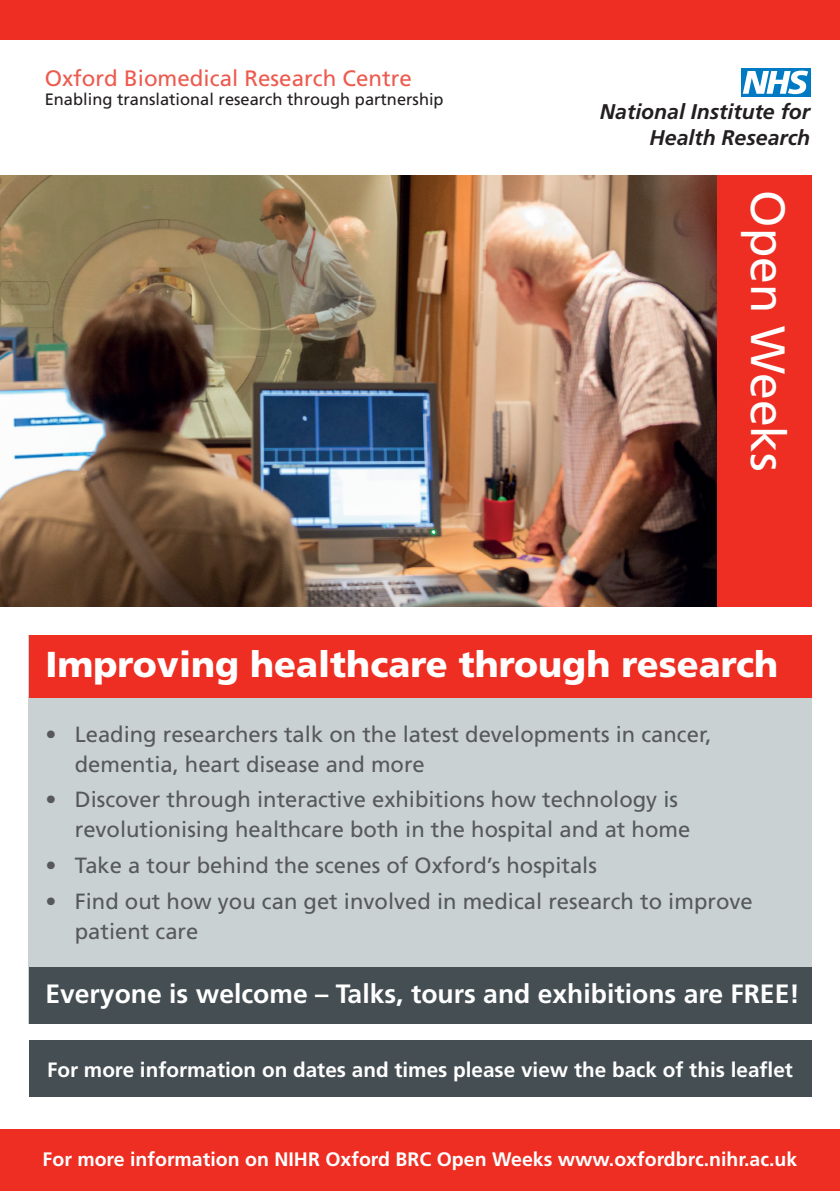
<style>
.page{position:relative;width:840px;height:1191px;background:#fff}
.page>*{position:absolute;margin:0;border:0;box-sizing:border-box;transform-origin:0 0}
.t1{font:48px "Frutiger";color:#fff}
.t2{font:900 36px "Frutiger";color:#fff}
.t3{font:700 26.4px "Frutiger";color:#fff}
.t4{font:22.4px "Frutiger";color:#ed5a4e}
.t5{font:22px/30px "Frutiger";color:#57585a}
.t6{font:italic 700 21.2px/25.4px "Frutiger";color:#231f20;text-align:right}
.t7{font:700 20.8px "Frutiger";color:#fff}
.t8{font:700 19.6px "Frutiger";color:#fff}
.t9{font:16.4px "Frutiger";color:#231f20}
</style>
<div class="page">
<img style="left:0;top:175px;width:717px;height:432px">
<div style="left:28px;top:635px;width:783px;height:388px;background:#c9d1d2"></div>
<div style="left:0;top:0;width:839px;height:40px;background:#ee2e22"></div>
<div style="left:0;top:1129px;width:839px;height:62px;background:#ee2e22"></div>
<div style="left:29px;top:1040px;width:782px;height:57px;background:#454e52"></div>
<div style="left:29px;top:966px;width:782px;height:57px;background:#454e52"></div>
<div style="left:29px;top:635px;width:782px;height:62px;background:#ee2e22"></div>
<div style="left:717px;top:175px;width:94px;height:432px;background:#ee2e22"></div>
<div style="left:740px;top:68px;width:70px;height:29px;background:#007ac2"></div>
<svg style="left:742px;top:71px;width:65px;height:23px"></svg>
<p class="t4" style="left:45px;top:65px;width:368px">Oxford Biomedical Research Centre</p>
<p class="t9" style="left:45px;top:90px;width:400px">Enabling translational research through partnership</p>
<p class="t6" style="left:599px;top:99px;width:212px">National Institute for<br>Health Research</p>
<p class="t1" style="left:795px;top:190px;width:283px;rotate:90deg">Open Weeks</p>
<p class="t2" style="left:45px;top:643px;width:734px">Improving healthcare through research</p>
<p class="t5" style="left:75px;top:719px;width:638px;text-indent:-29px">• Leading researchers talk on the latest developments in cancer, dementia, heart disease and more</p>
<p class="t5" style="left:75px;top:784px;width:616px;text-indent:-29px">• Discover through interactive exhibitions how technology is revolutionising healthcare both in the hospital and at home</p>
<p class="t5" style="left:45px;top:850px;width:552px">• Take a tour behind the scenes of Oxford’s hospitals</p>
<p class="t5" style="left:75px;top:886px;width:679px;text-indent:-29px">• Find out how you can get involved in medical research to improve patient care</p>
<p class="t3" style="left:45px;top:978px;width:755px">Everyone is welcome – Talks, tours and exhibitions are FREE!</p>
<p class="t7" style="left:47px;top:1057px;width:747px">For more information on dates and times please view the back of this leaflet</p>
<p class="t8" style="left:43px;top:1148px;width:755px">For more information on NIHR Oxford BRC Open Weeks www.oxfordbrc.nihr.ac.uk</p>
</div>
